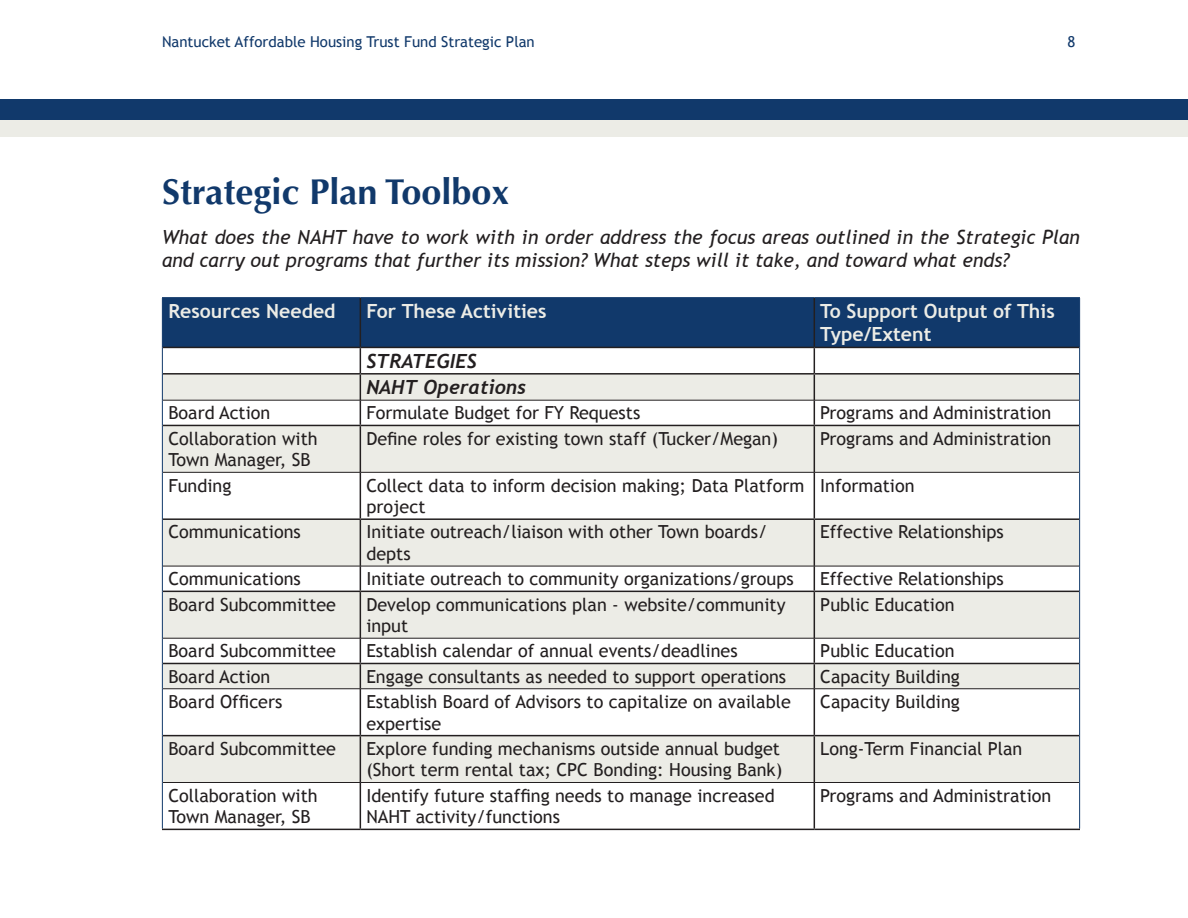
<style>
.page{position:relative;width:1188px;height:918px;background:#fff}
.page>*{position:absolute;margin:0;border:0;box-sizing:border-box;transform-origin:0 0}
.Heading_1{font:700 36px "Optima";color:#11396b}
.Body_Text{font:italic 19.5px/23.4px "Trebuchet MS";color:#231f20}
.Tollbox_Text{font:700 19.5px/23.4px "Trebuchet MS";color:#ecece6}
.Tollbox_Text-2{font:italic 700 19.5px "Trebuchet";color:#231f20}
.Tollbox_Text-3{font:18px/21.6px "Trebuchet MS";color:#231f20}
.t1{font:15px "Trebuchet MS";color:#11396b}
</style>
<div class="page">
<div style="left:163px;top:298px;width:916px;height:49px;background:#11396b"></div>
<svg style="left:163px;top:375px;width:916px;height:407px;fill:#ecece6"></svg>
<hr style="left:162px;top:297px;width:198px;height:1px;background:#11396b">
<hr style="left:162px;top:298px;width:1px;height:49px;background:#11396b">
<hr style="left:360px;top:297px;width:454px;height:1px;background:#11396b">
<hr style="left:814px;top:297px;width:266px;height:1px;background:#11396b">
<hr style="left:1079px;top:298px;width:1px;height:49px;background:#11396b">
<svg style="left:162px;top:347px;width:1px;height:78px"></svg>
<svg style="left:1079px;top:347px;width:1px;height:78px"></svg>
<hr style="left:162px;top:425px;width:1px;height:47px;background:#11396b">
<hr style="left:1079px;top:425px;width:1px;height:47px;background:#11396b">
<hr style="left:162px;top:472px;width:1px;height:47px;background:#11396b">
<hr style="left:1079px;top:472px;width:1px;height:47px;background:#11396b">
<hr style="left:162px;top:519px;width:1px;height:47px;background:#11396b">
<hr style="left:1079px;top:519px;width:1px;height:47px;background:#11396b">
<svg style="left:162px;top:566px;width:1px;height:25px"></svg>
<svg style="left:1079px;top:566px;width:1px;height:25px"></svg>
<hr style="left:162px;top:591px;width:1px;height:47px;background:#11396b">
<hr style="left:1079px;top:591px;width:1px;height:47px;background:#11396b">
<svg style="left:162px;top:638px;width:1px;height:51px"></svg>
<svg style="left:1079px;top:638px;width:1px;height:51px"></svg>
<hr style="left:162px;top:689px;width:1px;height:47px;background:#11396b">
<hr style="left:1079px;top:689px;width:1px;height:47px;background:#11396b">
<hr style="left:162px;top:736px;width:1px;height:46px;background:#11396b">
<hr style="left:1079px;top:736px;width:1px;height:46px;background:#11396b">
<hr style="left:162px;top:782px;width:1px;height:47px;background:#11396b">
<hr style="left:1079px;top:782px;width:1px;height:47px;background:#11396b">
<hr style="left:360px;top:298px;width:1px;height:49px;background:#231f20">
<hr style="left:814px;top:298px;width:1px;height:49px;background:#231f20">
<hr style="left:163px;top:347px;width:197px;height:1px;background:#231f20">
<hr style="left:360px;top:347px;width:454px;height:1px;background:#231f20">
<hr style="left:814px;top:347px;width:265px;height:1px;background:#231f20">
<hr style="left:163px;top:373px;width:197px;height:2px;background:#231f20">
<hr style="left:360px;top:373px;width:454px;height:2px;background:#231f20">
<hr style="left:814px;top:373px;width:265px;height:2px;background:#231f20">
<svg style="left:360px;top:348px;width:1px;height:77px"></svg>
<svg style="left:814px;top:348px;width:1px;height:77px"></svg>
<hr style="left:163px;top:425px;width:197px;height:1px;background:#231f20">
<hr style="left:360px;top:425px;width:454px;height:1px;background:#231f20">
<hr style="left:360px;top:426px;width:1px;height:46px;background:#231f20">
<hr style="left:814px;top:425px;width:265px;height:1px;background:#231f20">
<hr style="left:814px;top:426px;width:1px;height:46px;background:#231f20">
<hr style="left:360px;top:473px;width:1px;height:45px;background:#231f20">
<hr style="left:814px;top:473px;width:1px;height:45px;background:#231f20">
<hr style="left:163px;top:518px;width:197px;height:2px;background:#231f20">
<hr style="left:360px;top:518px;width:454px;height:2px;background:#231f20">
<hr style="left:360px;top:520px;width:1px;height:46px;background:#231f20">
<hr style="left:814px;top:518px;width:265px;height:2px;background:#231f20">
<hr style="left:814px;top:520px;width:1px;height:46px;background:#231f20">
<svg style="left:360px;top:567px;width:1px;height:24px"></svg>
<svg style="left:814px;top:567px;width:1px;height:24px"></svg>
<hr style="left:163px;top:591px;width:197px;height:1px;background:#231f20">
<hr style="left:360px;top:591px;width:454px;height:1px;background:#231f20">
<hr style="left:360px;top:592px;width:1px;height:46px;background:#231f20">
<hr style="left:814px;top:591px;width:265px;height:1px;background:#231f20">
<hr style="left:814px;top:592px;width:1px;height:46px;background:#231f20">
<hr style="left:163px;top:663px;width:197px;height:1px;background:#231f20">
<hr style="left:360px;top:663px;width:454px;height:1px;background:#231f20">
<svg style="left:360px;top:639px;width:1px;height:50px"></svg>
<hr style="left:814px;top:663px;width:265px;height:1px;background:#231f20">
<svg style="left:814px;top:639px;width:1px;height:50px"></svg>
<hr style="left:360px;top:689px;width:1px;height:46px;background:#231f20">
<hr style="left:814px;top:689px;width:1px;height:46px;background:#231f20">
<hr style="left:163px;top:735px;width:197px;height:1px;background:#231f20">
<hr style="left:360px;top:735px;width:454px;height:1px;background:#231f20">
<hr style="left:360px;top:736px;width:1px;height:46px;background:#231f20">
<hr style="left:814px;top:735px;width:265px;height:1px;background:#231f20">
<hr style="left:814px;top:736px;width:1px;height:46px;background:#231f20">
<hr style="left:360px;top:783px;width:1px;height:46px;background:#231f20">
<hr style="left:814px;top:783px;width:1px;height:46px;background:#231f20">
<hr style="left:162px;top:829px;width:198px;height:1px;background:#231f20">
<hr style="left:360px;top:829px;width:454px;height:1px;background:#231f20">
<hr style="left:814px;top:829px;width:266px;height:1px;background:#231f20">
<hr style="left:163px;top:400px;width:197px;height:1px;background:#231f20">
<hr style="left:360px;top:400px;width:454px;height:1px;background:#231f20">
<hr style="left:814px;top:400px;width:265px;height:1px;background:#231f20">
<hr style="left:163px;top:472px;width:197px;height:1px;background:#231f20">
<hr style="left:360px;top:472px;width:454px;height:1px;background:#231f20">
<hr style="left:814px;top:472px;width:265px;height:1px;background:#231f20">
<hr style="left:163px;top:566px;width:197px;height:1px;background:#231f20">
<hr style="left:360px;top:566px;width:454px;height:1px;background:#231f20">
<hr style="left:814px;top:566px;width:265px;height:1px;background:#231f20">
<hr style="left:163px;top:638px;width:197px;height:1px;background:#231f20">
<hr style="left:360px;top:638px;width:454px;height:1px;background:#231f20">
<hr style="left:814px;top:638px;width:265px;height:1px;background:#231f20">
<hr style="left:163px;top:689px;width:197px;height:1px;background:#231f20">
<hr style="left:360px;top:689px;width:454px;height:1px;background:#231f20">
<hr style="left:814px;top:689px;width:265px;height:1px;background:#231f20">
<hr style="left:163px;top:782px;width:197px;height:1px;background:#231f20">
<hr style="left:360px;top:782px;width:454px;height:1px;background:#231f20">
<hr style="left:814px;top:782px;width:265px;height:1px;background:#231f20">
<div style="left:0;top:99px;width:1188px;height:27px;background:#11396b"></div>
<div style="left:0;top:120px;width:1188px;height:17px;background:#ecece6"></div>
<p class="t1" style="left:162px;top:33px;width:374px">Nantucket Affordable Housing Trust Fund Strategic Plan</p>
<p class="t1" style="left:1068px;top:33px;width:9px">8</p>
<p class="Heading_1" style="left:162px;top:171px;width:349px">Strategic Plan Toolbox</p>
<p class="Body_Text" style="left:162px;top:225px;width:919px">What does the NAHT have to work with in order address the focus areas outlined in the Strategic Plan and carry out programs that further its mission? What steps will it take, and toward what ends?</p>
<p class="Tollbox_Text" style="left:168px;top:299px;width:169px">Resources Needed</p>
<p class="Tollbox_Text" style="left:366px;top:299px;width:182px">For These Activities</p>
<p class="Tollbox_Text" style="left:820px;top:299px;width:236px">To Support Output of This<br>Type/Extent</p>
<p class="Tollbox_Text-2" style="left:366px;top:349px;width:112px">STRATEGIES</p>
<p class="Tollbox_Text-2" style="left:366px;top:375px;width:161px">NAHT Operations</p>
<p class="Tollbox_Text-3" style="left:168px;top:403px;width:104px">Board Action</p>
<p class="Tollbox_Text-3" style="left:366px;top:403px;width:275px">Formulate Budget for FY Requests</p>
<p class="Tollbox_Text-3" style="left:820px;top:403px;width:233px">Programs and Administration</p>
<p class="Tollbox_Text-3" style="left:168px;top:428px;width:151px">Collaboration with<br>Town Manager, SB</p>
<p class="Tollbox_Text-3" style="left:366px;top:428px;width:413px">Define roles for existing town staff (Tucker/Megan)</p>
<p class="Tollbox_Text-3" style="left:820px;top:428px;width:233px">Programs and Administration</p>
<p class="Tollbox_Text-3" style="left:168px;top:475px;width:65px">Funding</p>
<p class="Tollbox_Text-3" style="left:366px;top:475px;width:440px">Collect data to inform decision making; Data Platform project</p>
<p class="Tollbox_Text-3" style="left:820px;top:475px;width:96px">Information</p>
<p class="Tollbox_Text-3" style="left:168px;top:522px;width:134px">Communications</p>
<p class="Tollbox_Text-3" style="left:366px;top:522px;width:403px">Initiate outreach/liaison with other Town boards/ depts</p>
<p class="Tollbox_Text-3" style="left:820px;top:522px;width:185px">Effective Relationships</p>
<p class="Tollbox_Text-3" style="left:168px;top:568px;width:134px">Communications</p>
<p class="Tollbox_Text-3" style="left:366px;top:568px;width:429px">Initiate outreach to community organizations/groups</p>
<p class="Tollbox_Text-3" style="left:820px;top:568px;width:185px">Effective Relationships</p>
<p class="Tollbox_Text-3" style="left:168px;top:594px;width:169px">Board Subcommittee</p>
<p class="Tollbox_Text-3" style="left:366px;top:594px;width:421px">Develop communications plan - website/community input</p>
<p class="Tollbox_Text-3" style="left:820px;top:594px;width:136px">Public Education</p>
<p class="Tollbox_Text-3" style="left:168px;top:641px;width:169px">Board Subcommittee</p>
<p class="Tollbox_Text-3" style="left:366px;top:641px;width:373px">Establish calendar of annual events/deadlines</p>
<p class="Tollbox_Text-3" style="left:820px;top:641px;width:136px">Public Education</p>
<p class="Tollbox_Text-3" style="left:168px;top:666px;width:104px">Board Action</p>
<p class="Tollbox_Text-3" style="left:366px;top:666px;width:421px">Engage consultants as needed to support operations</p>
<p class="Tollbox_Text-3" style="left:820px;top:666px;width:141px">Capacity Building</p>
<p class="Tollbox_Text-3" style="left:168px;top:691px;width:115px">Board Officers</p>
<p class="Tollbox_Text-3" style="left:366px;top:691px;width:426px">Establish Board of Advisors to capitalize on available expertise</p>
<p class="Tollbox_Text-3" style="left:820px;top:691px;width:141px">Capacity Building</p>
<p class="Tollbox_Text-3" style="left:168px;top:738px;width:169px">Board Subcommittee</p>
<p class="Tollbox_Text-3" style="left:366px;top:738px;width:417px">Explore funding mechanisms outside annual budget (Short term rental tax; CPC Bonding: Housing Bank)</p>
<p class="Tollbox_Text-3" style="left:820px;top:738px;width:204px">Long-Term Financial Plan</p>
<p class="Tollbox_Text-3" style="left:168px;top:785px;width:151px">Collaboration with<br>Town Manager, SB</p>
<p class="Tollbox_Text-3" style="left:366px;top:785px;width:410px">Identify future staffing needs to manage increased<br>NAHT activity/functions</p>
<p class="Tollbox_Text-3" style="left:820px;top:785px;width:233px">Programs and Administration</p>
</div>
